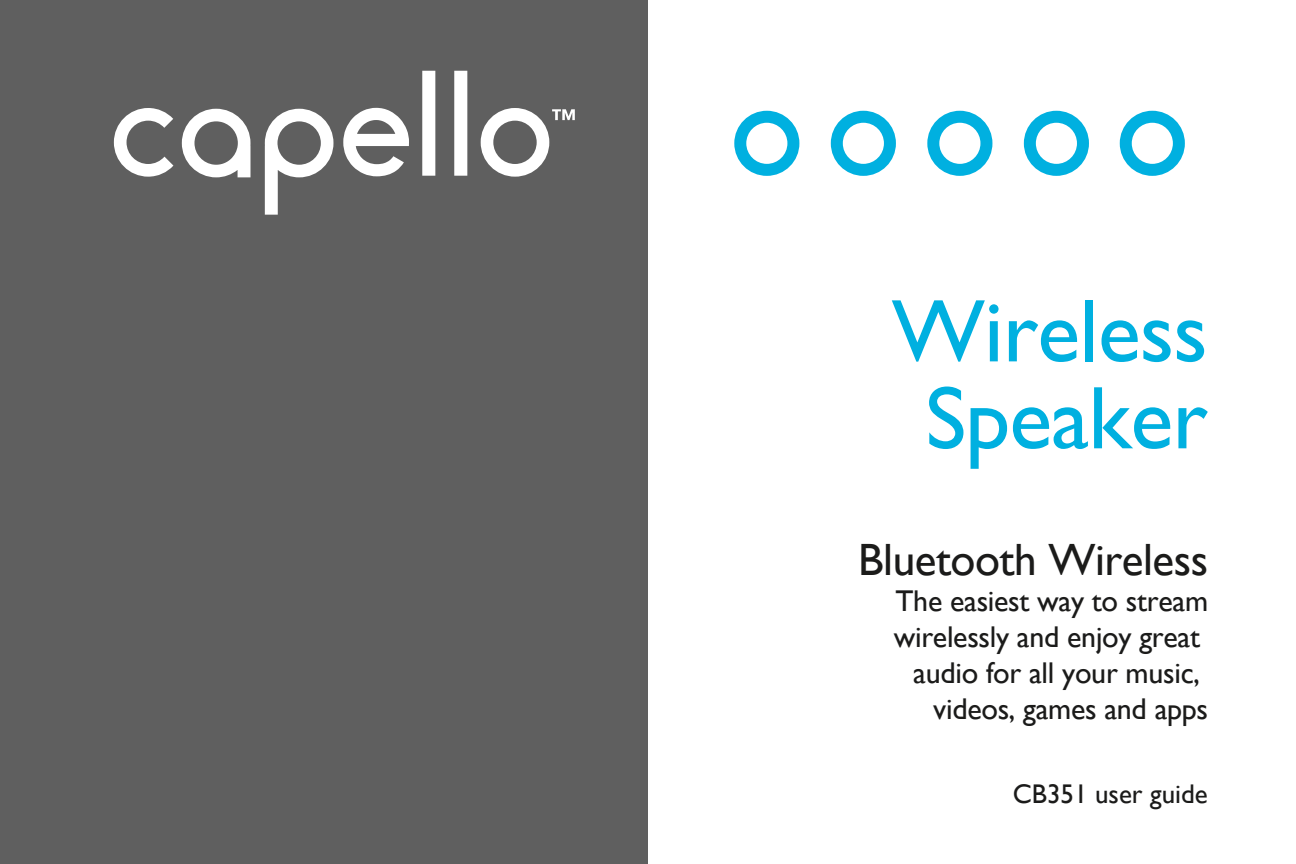
<style>
.page{position:relative;width:1296px;height:864px;background:#fff}
.page>*{position:absolute;margin:0;border:0;box-sizing:border-box;transform-origin:0 0}
.t1{font:89.4px/87px "Gill Sans";letter-spacing:-.01em;color:#00b0e0;text-align:center}
.t2{font:45.3px "Gill Sans";letter-spacing:-.01em;color:#1b1b1a}
.t3{font:30px/36px "Gill Sans";letter-spacing:-.01em;color:#1b1b1a;text-align:right}
.t4{font:27px "Gill Sans";color:#1b1b1a}
</style>
<div class="page">
<div style="left:0;top:0;width:648px;height:864px;background:#5f5f5f"></div>
<svg style="left:734px;top:111px;width:65px;height:65px"></svg>
<svg style="left:831px;top:111px;width:65px;height:65px"></svg>
<svg style="left:927px;top:111px;width:65px;height:65px"></svg>
<svg style="left:1024px;top:111px;width:65px;height:65px"></svg>
<svg style="left:1120px;top:111px;width:65px;height:65px"></svg>
<svg style="left:114px;top:71px;width:435px;height:144px"></svg>
<svg style="left:552px;top:109px;width:23px;height:11px"></svg>
<h1 class="t1" style="left:892px;top:287px;width:317px">Wireless<br>Speaker</h1>
<h2 class="t2" style="left:858px;top:533px;width:351px">Bluetooth Wireless</h2>
<p class="t3" style="left:894px;top:583px;width:316px">The easiest way to stream wirelessly and enjoy great audio for all your music, videos, games and apps</p>
<p class="t4" style="left:1013px;top:778px;width:196px">CB351 user guide</p>
</div>
